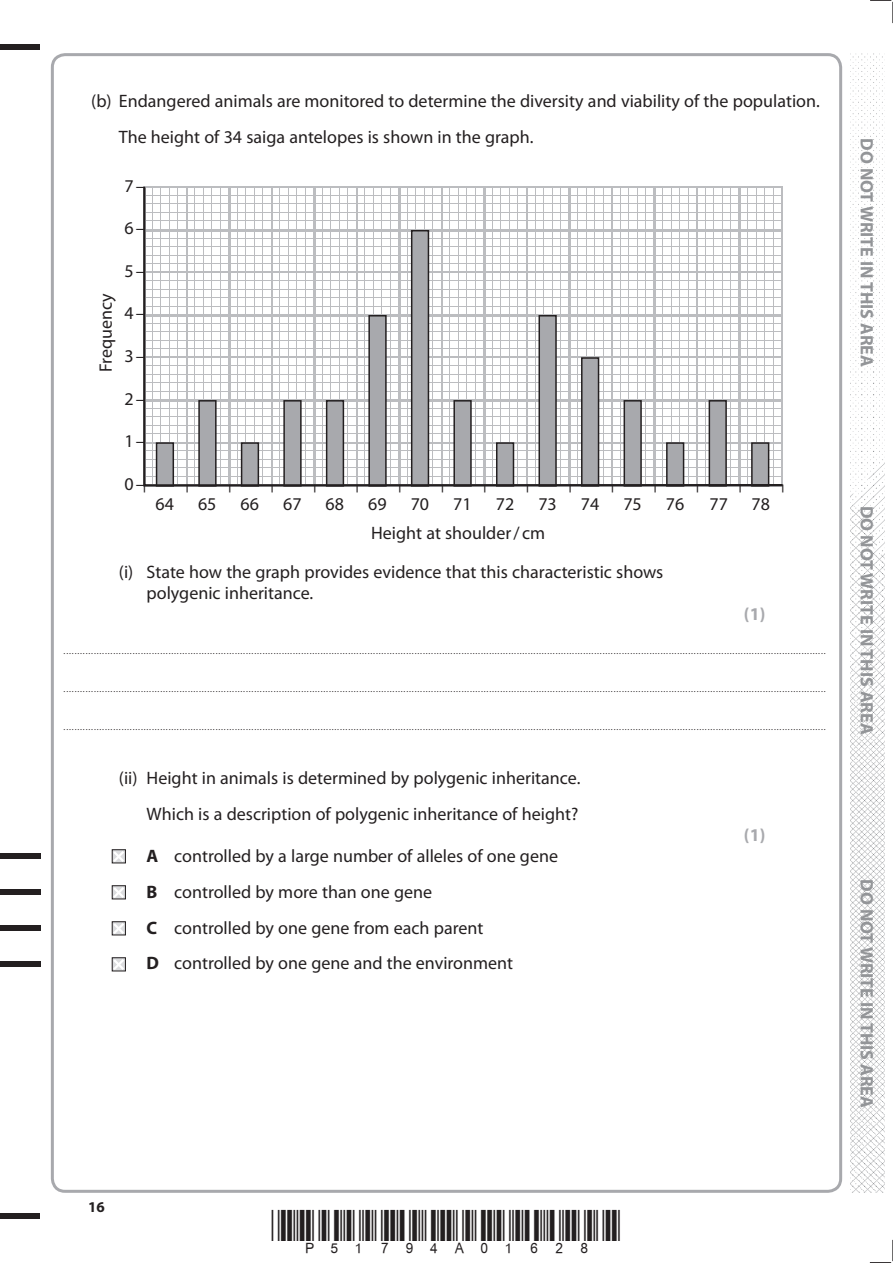
<style>
.page{position:relative;width:893px;height:1263px;background:#fff}
.page>*{position:absolute;margin:0;border:0;box-sizing:border-box;transform-origin:0 0}
.t1{font:18px/36px "Myriad Pro";color:#231f20}
.t2{font:700 18px "Myriad Pro";color:#939598}
.t3{font:700 18px "Myriad Pro";color:#a8a9ad}
.t4{font:700 15px "Myriad Pro";color:#231f20}
.t5{font:9px "Myriad Pro";color:#231f20}
.s1{font-weight:700}
</style>
<div class="page">
<div style="left:0;top:44px;width:40px;height:5px;background:#231f20"></div>
<div style="left:0;top:1214px;width:40px;height:5px;background:#231f20"></div>
<svg style="left:869px;top:1240px;width:24px;height:23px"></svg>
<svg style="left:870px;top:0;width:23px;height:23px"></svg>
<img style="left:850px;top:53px;width:34px;height:1140px">
<svg style="left:143px;top:187px;width:639px;height:299px"></svg>
<svg style="left:111px;top:849px;width:15px;height:15px"></svg>
<svg style="left:111px;top:885px;width:15px;height:15px"></svg>
<svg style="left:111px;top:921px;width:15px;height:15px"></svg>
<svg style="left:111px;top:957px;width:15px;height:15px"></svg>
<div style="left:0;top:853px;width:40px;height:6px;background:#231f20"></div>
<div style="left:0;top:889px;width:40px;height:6px;background:#231f20"></div>
<div style="left:0;top:925px;width:40px;height:6px;background:#231f20"></div>
<div style="left:0;top:961px;width:40px;height:6px;background:#231f20"></div>
<h1 class="t1" style="left:119px;top:83px;width:702px;text-indent:-28px">(b) Endangered animals are monitored to determine the diversity and viability of the population.<br>The height of 34 saiga antelopes is shown in the graph.</h1>
<h1 class="t1" style="left:124px;top:168px;width:22px">7 –</h1>
<h1 class="t1" style="left:124px;top:210px;width:22px">6 –</h1>
<h1 class="t1" style="left:124px;top:253px;width:22px">5 –</h1>
<h1 class="t1" style="left:124px;top:295px;width:22px">4 –</h1>
<h1 class="t1" style="left:124px;top:338px;width:22px">3 –</h1>
<h1 class="t1" style="left:124px;top:380px;width:22px">2 –</h1>
<h1 class="t1" style="left:124px;top:423px;width:22px">1 –</h1>
<h1 class="t1" style="left:124px;top:465px;width:22px">0 –</h1>
<h1 class="t1" style="left:125px;top:493px;width:10px;rotate:-90deg">–</h1>
<h1 class="t1" style="left:167px;top:493px;width:10px;rotate:-90deg">–</h1>
<h1 class="t1" style="left:210px;top:493px;width:10px;rotate:-90deg">–</h1>
<h1 class="t1" style="left:252px;top:493px;width:10px;rotate:-90deg">–</h1>
<h1 class="t1" style="left:295px;top:493px;width:10px;rotate:-90deg">–</h1>
<h1 class="t1" style="left:337px;top:493px;width:10px;rotate:-90deg">–</h1>
<h1 class="t1" style="left:380px;top:493px;width:10px;rotate:-90deg">–</h1>
<h1 class="t1" style="left:422px;top:493px;width:10px;rotate:-90deg">–</h1>
<h1 class="t1" style="left:465px;top:493px;width:10px;rotate:-90deg">–</h1>
<h1 class="t1" style="left:508px;top:493px;width:10px;rotate:-90deg">–</h1>
<h1 class="t1" style="left:550px;top:493px;width:10px;rotate:-90deg">–</h1>
<h1 class="t1" style="left:593px;top:493px;width:10px;rotate:-90deg">–</h1>
<h1 class="t1" style="left:635px;top:493px;width:10px;rotate:-90deg">–</h1>
<h1 class="t1" style="left:678px;top:493px;width:10px;rotate:-90deg">–</h1>
<h1 class="t1" style="left:720px;top:493px;width:10px;rotate:-90deg">–</h1>
<h1 class="t1" style="left:763px;top:493px;width:10px;rotate:-90deg">–</h1>
<h1 class="t1" style="left:155px;top:486px;width:20px">64</h1>
<h1 class="t1" style="left:198px;top:486px;width:20px">65</h1>
<h1 class="t1" style="left:240px;top:486px;width:20px">66</h1>
<h1 class="t1" style="left:283px;top:486px;width:20px">67</h1>
<h1 class="t1" style="left:325px;top:486px;width:20px">68</h1>
<h1 class="t1" style="left:368px;top:486px;width:20px">69</h1>
<h1 class="t1" style="left:410px;top:486px;width:20px">70</h1>
<h1 class="t1" style="left:453px;top:486px;width:20px">71</h1>
<h1 class="t1" style="left:496px;top:486px;width:20px">72</h1>
<h1 class="t1" style="left:538px;top:486px;width:20px">73</h1>
<h1 class="t1" style="left:581px;top:486px;width:20px">74</h1>
<h1 class="t1" style="left:623px;top:486px;width:20px">75</h1>
<h1 class="t1" style="left:666px;top:486px;width:20px">76</h1>
<h1 class="t1" style="left:88px;top:372px;width:80px;rotate:-90deg">Frequency</h1>
<h1 class="t1" style="left:709px;top:486px;width:20px">77</h1>
<h1 class="t1" style="left:751px;top:486px;width:20px">78</h1>
<h1 class="t1" style="left:371px;top:514px;width:175px">Height at shoulder / cm</h1>
<h1 class="t1" style="left:146px;top:561px;width:518px;line-height:21px;text-indent:-28px">(i) State how the graph provides evidence that this characteristic shows polygenic inheritance.</h1>
<h1 class="t3" style="left:743px;top:602px;width:23px">(1)</h1>
<p class="t5" style="left:64px;top:645px;width:763px">....................................................................................................................................................................................................................................................................................</p>
<p class="t5" style="left:64px;top:683px;width:763px">....................................................................................................................................................................................................................................................................................</p>
<p class="t5" style="left:64px;top:721px;width:763px">....................................................................................................................................................................................................................................................................................</p>
<h1 class="t1" style="left:119px;top:759px;width:463px;text-align:right">(ii) Height in animals is determined by polygenic inheritance.<br>Which is a description of polygenic inheritance of height?</h1>
<h1 class="t1" style="left:146px;top:837px;width:413px"><span class="s1">A</span> controlled by a large number of alleles of one gene <span class="s1">B</span> controlled by more than one gene<br><span class="s1">C</span> controlled by one gene from each parent<br><span class="s1">D</span> controlled by one gene and the environment</h1>
<h1 class="t3" style="left:744px;top:823px;width:23px">(1)</h1>
<h1 class="t2" style="left:878px;top:138px;width:230px;rotate:90deg">DO NOT WRITE IN THIS AREA</h1>
<h1 class="t2" style="left:878px;top:506px;width:230px;rotate:90deg">DO NOT WRITE IN THIS AREA</h1>
<h1 class="t2" style="left:878px;top:879px;width:230px;rotate:90deg">DO NOT WRITE IN THIS AREA</h1>
<h2 class="t4" style="left:88px;top:1197px;width:18px">16</h2>
</div>
